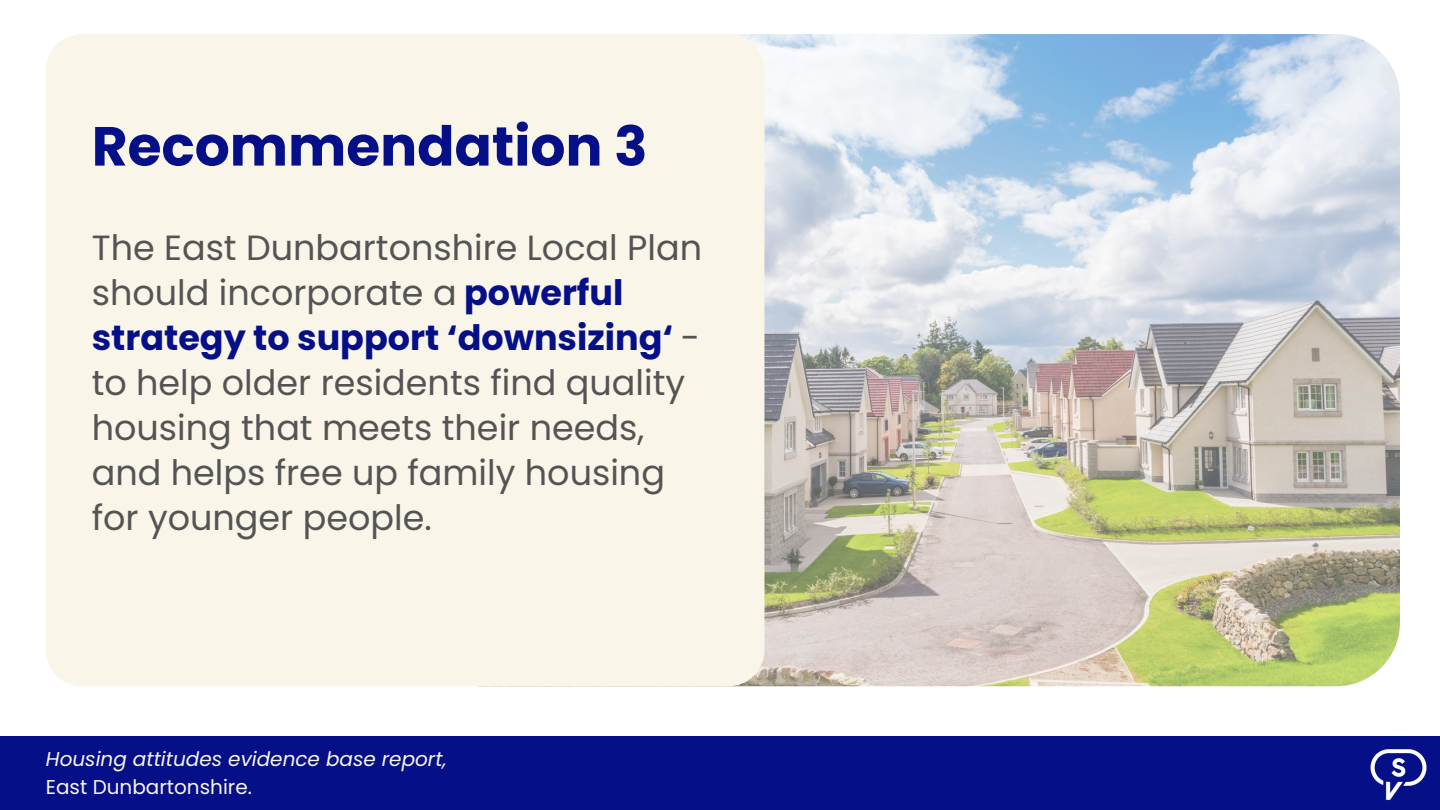
<style>
.page{position:relative;width:1440px;height:810px;background:#fff}
.page>*{position:absolute;margin:0;border:0;box-sizing:border-box;transform-origin:0 0}
.t1{font:700 55px "Poppins";color:#050f87}
.t2{font:35px/45px "Poppins";color:#545454}
.t3{font:italic 20px "Poppins";color:#f9f5e8}
.t4{font:20px "Poppins";color:#f9f5e8}
.s1{font-weight:700;color:#050f87}
</style>
<div class="page">
<img style="left:418px;top:34px;width:982px;height:652px;border-radius:64px">
<div style="left:46px;top:34px;width:718px;height:652px;background:#f9f5e8"></div>
<div style="left:0;top:736px;width:1440px;height:74px;background:#050f87"></div>
<img style="left:1370px;top:749px;width:57px;height:51px">
<h1 class="t1" style="left:92px;top:108px;width:557px">Recommendation 3</h1>
<p class="t2" style="left:92px;top:225px;width:612px">The East Dunbartonshire Local Plan should incorporate a <span class="s1">powerful strategy to support ‘downsizing‘</span> - to help older residents find quality housing that meets their needs, and helps free up family housing for younger people.</p>
<p class="t3" style="left:46px;top:745px;width:402px">Housing attitudes evidence base report,</p>
<p class="t4" style="left:46px;top:773px;width:208px">East Dunbartonshire.</p>
</div>
